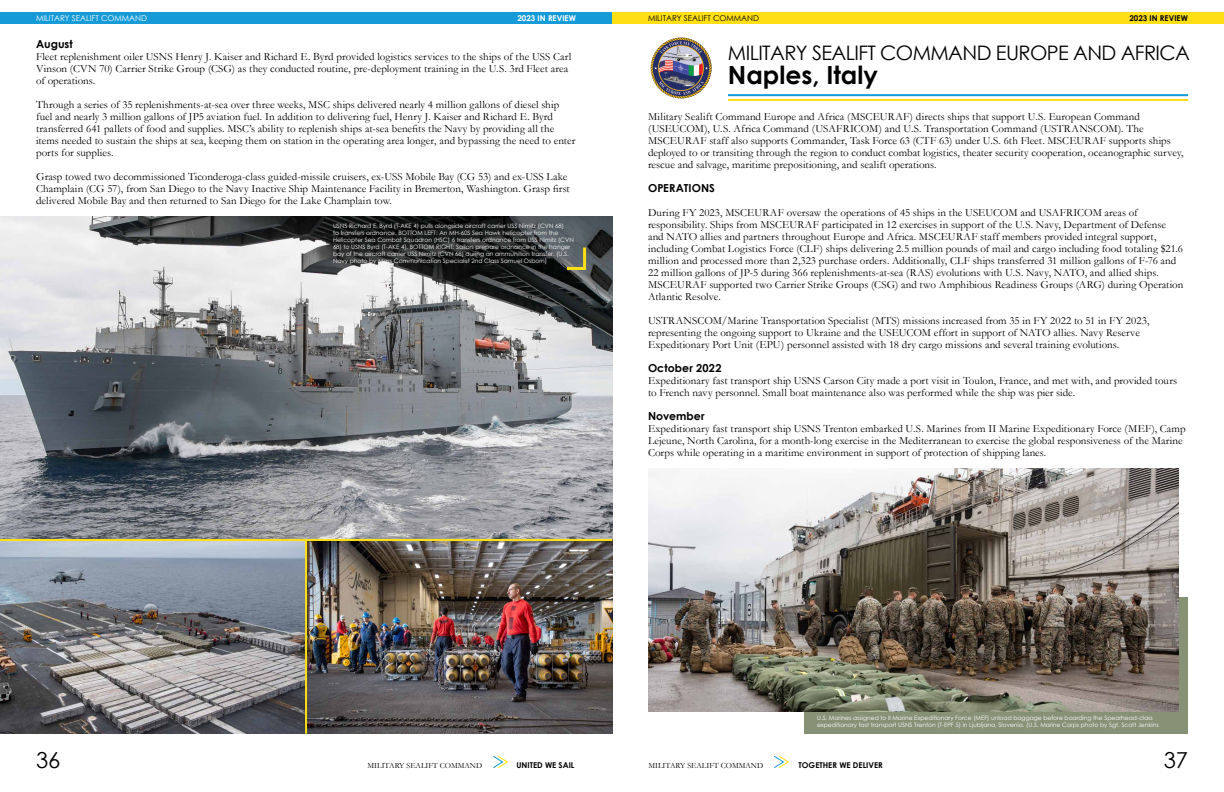
<style>
.page{position:relative;width:1224px;height:792px;background:#fff}
.page>*{position:absolute;margin:0;border:0;box-sizing:border-box;transform-origin:0 0}
.t1{font:700 25px "Century Gothic";color:#000}
.t2{font:22px "Century Gothic";color:#000}
.t3{font:20px "Century Gothic";letter-spacing:-.03em;color:#000}
.t4{font:11px/12px "Garamond";letter-spacing:.005em;color:#000}
.t5{font:700 11px "Century Gothic";letter-spacing:.01em;color:#000}
.t6{font:8px "Garamond";color:#000}
.t7{font:700 8px "Century Gothic";color:#000}
.t8{font:8px "Century Gothic";color:#fff}
.t9{font:8px "Century Gothic";color:#000}
.t10{font:700 8px "Century Gothic";color:#fff}
.t11{font:6px/7px "Century Gothic";color:#fff}
</style>
<div class="page">
<div style="left:0;top:12px;width:612px;height:12px;background:#179bd7"></div>
<div style="left:612px;top:12px;width:612px;height:12px;background:#fedf15"></div>
<svg style="left:493px;top:756px;width:15px;height:12px"></svg>
<svg style="left:774px;top:756px;width:15px;height:12px"></svg>
<img style="left:651px;top:38px;width:61px;height:60px;border-radius:30px">
<hr style="left:728px;top:94px;width:460px;height:2px;background:#179bd7">
<hr style="left:728px;top:99px;width:460px;height:2px;background:#fedf15">
<img style="left:0;top:217px;width:612px;height:517px">
<svg style="left:564px;top:244px;width:24px;height:27px"></svg>
<div style="left:805px;top:597px;width:383px;height:137px;background:#879176"></div>
<img style="left:648px;top:469px;width:531px;height:242px">
<hr style="left:0;top:539px;width:612px;height:2px;background:#fedf15">
<hr style="left:305px;top:539px;width:2px;height:195px;background:#fedf15">
<p class="t8" style="left:36px;top:13px;width:112px">MILITARY SEALIFT COMMAND</p>
<p class="t10" style="left:517px;top:12px;width:60px">2023 IN REVIEW</p>
<p class="t9" style="left:648px;top:13px;width:112px">MILITARY SEALIFT COMMAND</p>
<p class="t7" style="left:1129px;top:12px;width:60px">2023 IN REVIEW</p>
<p class="t5" style="left:36px;top:36px;width:38px">August</p>
<p class="t4" style="left:36px;top:50px;width:537px">Fleet replenishment oiler USNS Henry J. Kaiser and Richard E. Byrd provided logistics services to the ships of the USS Carl<br>Vinson (CVN 70) Carrier Strike Group (CSG) as they conducted routine, pre-deployment training in the U.S. 3rd Fleet area of operations.</p>
<p class="t4" style="left:36px;top:98px;width:541px">Through a series of 35 replenishments-at-sea over three weeks, MSC ships delivered nearly 4 million gallons of diesel ship fuel and nearly 3 million gallons of JP5 aviation fuel. In addition to delivering fuel, Henry J. Kaiser and Richard E. Byrd transferred 641 pallets of food and supplies. MSC’s ability to replenish ships at-sea benefits the Navy by providing all the items needed to sustain the ships at sea, keeping them on station in the operating area longer, and bypassing the need to enter ports for supplies.</p>
<p class="t4" style="left:36px;top:170px;width:535px">Grasp towed two decommissioned Ticonderoga-class guided-missile cruisers, ex-USS Mobile Bay (CG 53) and ex-USS Lake<br>Champlain (CG 57), from San Diego to the Navy Inactive Ship Maintenance Facility in Bremerton, Washington. Grasp first delivered Mobile Bay and then returned to San Diego for the Lake Champlain tow.</p>
<p class="t11" style="left:333px;top:222px;width:242px">USNS Richard E. Byrd (T-AKE 4) pulls alongside aircraft carrier USS Nimitz (CVN 68)<br>to transfers ordnance. BOTTOM LEFT: An MH-60S Sea Hawk helicopter from the<br>Helicopter Sea Combat Squadron (HSC) 6 transfers ordnance from USS Nimitz (CVN</p>
<p class="t11" style="left:333px;top:243px;width:239px">68) to USNS Byrd (T-AKE 4). BOTTOM RIGHT: Sailors prepare ordnance in the hanger bay of the aircraft carrier USS Nimitz (CVN 68) during an ammunition transfer. (U.S.<br>Navy photo by Mass Communication Specialist 2nd Class Samuel Osborn)</p>
<h3 class="t3" style="left:728px;top:39px;width:463px">MILITARY SEALIFT COMMAND EUROPE AND AFRICA</h3>
<h1 class="t1" style="left:728px;top:56px;width:151px">Naples, Italy</h1>
<p class="t4" style="left:648px;top:110px;width:537px">Military Sealift Command Europe and Africa (MSCEURAF) directs ships that support U.S. European Command (USEUCOM), U.S. Africa Command (USAFRICOM) and U.S. Transportation Command (USTRANSCOM). The MSCEURAF staff also supports Commander, Task Force 63 (CTF 63) under U.S. 6th Fleet. MSCEURAF supports ships deployed to or transiting through the region to conduct combat logistics, theater security cooperation, oceanographic survey, rescue and salvage, maritime prepositioning, and sealift operations.</p>
<p class="t5" style="left:648px;top:180px;width:69px">OPERATIONS</p>
<p class="t4" style="left:648px;top:206px;width:537px">During FY 2023, MSCEURAF oversaw the operations of 45 ships in the USEUCOM and USAFRICOM areas of responsibility. Ships from MSCEURAF participated in 12 exercises in support of the U.S. Navy, Department of Defense and NATO allies and partners throughout Europe and Africa. MSCEURAF staff members provided integral support, including Combat Logistics Force (CLF) ships delivering 2.5 million pounds of mail and cargo including food totaling $21.6 million and processed more than 2,323 purchase orders. Additionally, CLF ships transferred 31 million gallons of F-76 and 22 million gallons of JP-5 during 366 replenishments-at-sea (RAS) evolutions with U.S. Navy, NATO, and allied ships.<br>MSCEURAF supported two Carrier Strike Groups (CSG) and two Amphibious Readiness Groups (ARG) during Operation Atlantic Resolve.</p>
<p class="t4" style="left:648px;top:314px;width:503px">USTRANSCOM/Marine Transportation Specialist (MTS) missions increased from 35 in FY 2022 to 51 in FY 2023, representing the ongoing support to Ukraine and the USEUCOM effort in support of NATO allies. Navy Reserve<br>Expeditionary Port Unit (EPU) personnel assisted with 18 dry cargo missions and several training evolutions.</p>
<p class="t5" style="left:648px;top:360px;width:75px">October 2022</p>
<p class="t4" style="left:648px;top:374px;width:531px">Expeditionary fast transport ship USNS Carson City made a port visit in Toulon, France, and met with, and provided tours to French navy personnel. Small boat maintenance also was performed while the ship was pier side.</p>
<p class="t5" style="left:648px;top:408px;width:58px">November</p>
<p class="t4" style="left:648px;top:422px;width:539px">Expeditionary fast transport ship USNS Trenton embarked U.S. Marines from II Marine Expeditionary Force (MEF), Camp<br>Lejeune, North Carolina, for a month-long exercise in the Mediterranean to exercise the global responsiveness of the Marine<br>Corps while operating in a maritime environment in support of protection of shipping lanes.</p>
<p class="t11" style="left:817px;top:714px;width:343px">U.S. Marines assigned to II Marine Expeditionary Force (MEF) unload baggage before boarding the Spearhead-class expeditionary fast transport USNS Trenton (T-EPF 5) in Ljubljana, Slovenia. (U.S. Marine Corps photo by Sgt. Scott Jenkins</p>
<h2 class="t2" style="left:36px;top:745px;width:26px">36</h2>
<p class="t6" style="left:368px;top:760px;width:116px">MILITARY SEALIFT COMMAND</p>
<p class="t7" style="left:516px;top:759px;width:60px">UNITED WE SAIL</p>
<p class="t6" style="left:649px;top:760px;width:116px">MILITARY SEALIFT COMMAND</p>
<p class="t7" style="left:799px;top:759px;width:86px">TOGETHER WE DELIVER</p>
<h2 class="t2" style="left:1164px;top:745px;width:26px">37</h2>
</div>
